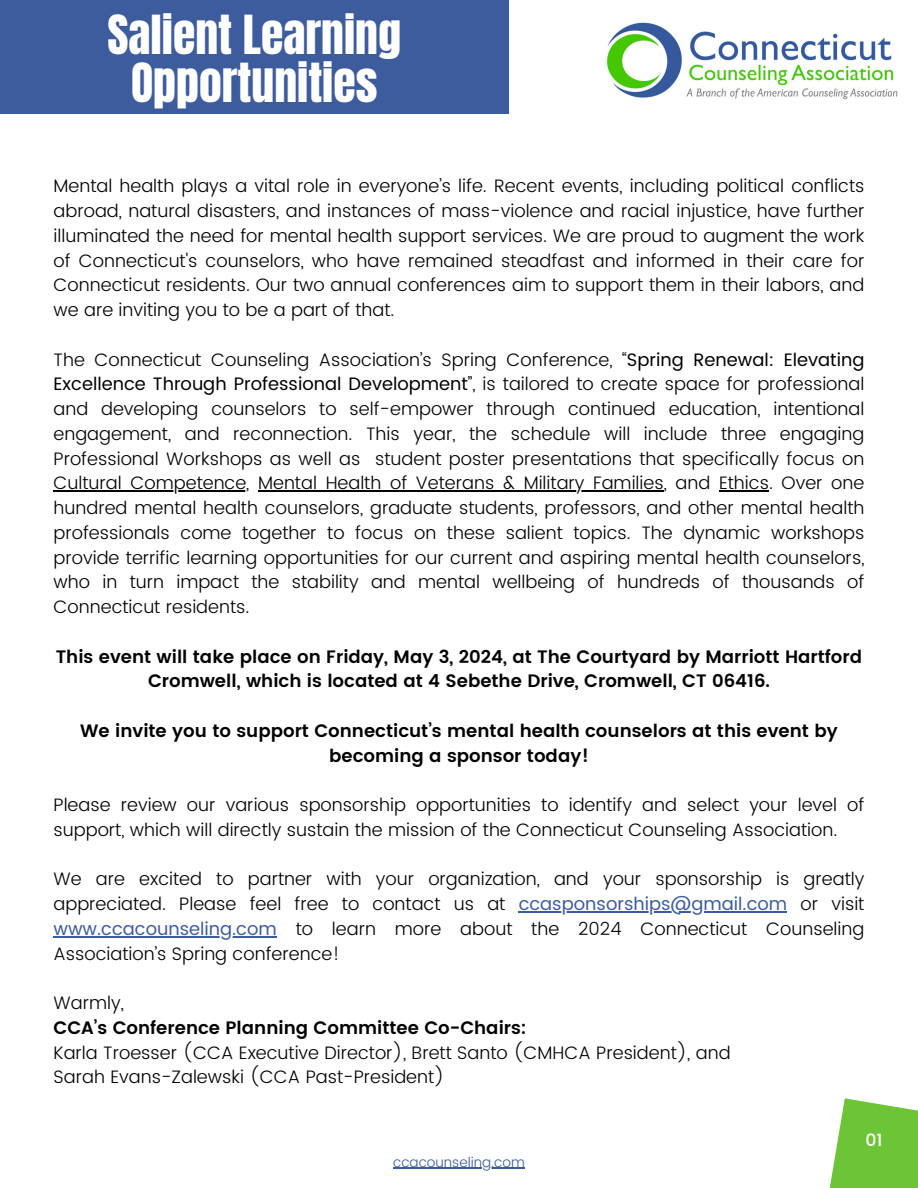
<style>
.page{position:relative;width:918px;height:1188px;background:#fff}
.page>*{position:absolute;margin:0;border:0;box-sizing:border-box;transform-origin:0 0}
.t1{font:45.75px/48.3px "Anton";color:#fff;text-align:center}
.t2{font:300 18px/24.8px "Poppins";color:#000}
.t3{font:600 18px/24.8px "Poppins";color:#000;text-align:center}
.t4{font:18px "Poppins";color:#3d5c9e}
.t5{font:500 17.25px "Poppins";color:#fff}
.t6{font:300 13.8px "Poppins";color:#3c5a98}
.s1{font-weight:400}
.s2{font-weight:300;color:#000}
.s3{font-weight:400;color:#3d5c9e}
.s4{font-weight:600}
</style>
<div class="page">
<svg style="left:829px;top:1098px;width:89px;height:90px;background:#82cc55"></svg>
<div style="left:0;top:0;width:508px;height:113px;background:#3d5c9e"></div>
<hr style="left:54px;top:491px;width:195px;height:1px;background:#000">
<hr style="left:258px;top:491px;width:406px;height:1px;background:#000">
<hr style="left:719px;top:491px;width:50px;height:1px;background:#000">
<hr style="left:519px;top:911px;width:268px;height:1px;background:#3d5c9e">
<hr style="left:54px;top:936px;width:223px;height:1px;background:#3d5c9e">
<img style="left:607px;top:22px;width:291px;height:78px">
<hr style="left:393px;top:1168px;width:132px;height:1px;background:#3c5a98">
<h3 class="t1" style="left:107px;top:11px;width:295px">Salient Learning<br>Opportunities</h3>
<h1 class="t2" style="left:54px;top:174px;width:812px;text-align:justify">Mental health plays a vital role in everyone’s life. Recent events, including political conflicts abroad, natural disasters, and instances of mass-violence and racial injustice, have further illuminated the need for mental health support services. We are proud to augment the work of Connecticut's counselors, who have remained steadfast and informed in their care for Connecticut residents. Our two annual conferences aim to support them in their labors, and we are inviting you to be a part of that.</h1>
<p class="t2" style="left:54px;top:347px;width:812px;text-align:justify">The Connecticut Counseling Association’s Spring Conference, “<span class="s1">Spring Renewal: Elevating Excellence Through Professional Development</span>”, is tailored to create space for professional and developing counselors to self-empower through continued education, intentional engagement, and reconnection. This year, the schedule will include three engaging Professional Workshops as well as student poster presentations that specifically focus on</p>
<h3 class="t2" style="left:54px;top:471px;width:197px">Cultural Competence,</h3>
<h3 class="t2" style="left:54px;top:471px;width:812px;text-align:justify;text-indent:205px">Mental Health of Veterans &amp; Military Families, and Ethics. Over one hundred mental health counselors, graduate students, professors, and other mental health professionals come together to focus on these salient topics. The dynamic workshops provide terrific learning opportunities for our current and aspiring mental health counselors, who in turn impact the stability and mental wellbeing of hundreds of thousands of Connecticut residents.</h3>
<h3 class="t3" style="left:56px;top:644px;width:808px">This event will take place on Friday, May 3, 2024, at The Courtyard by Marriott Hartford<br>Cromwell, which is located at 4 Sebethe Drive, Cromwell, CT 06416.</h3>
<h3 class="t3" style="left:80px;top:718px;width:759px">We invite you to support Connecticut’s mental health counselors at this event by becoming a sponsor today!</h3>
<h3 class="t2" style="left:54px;top:793px;width:812px">Please review our various sponsorship opportunities to identify and select your level of support, which will directly sustain the mission of the Connecticut Counseling Association.</h3>
<h3 class="t2" style="left:54px;top:867px;width:812px">We are excited to partner with your organization, and your sponsorship is greatly appreciated. Please feel free to contact us at</h3>
<h2 class="t4" style="left:519px;top:893px;width:347px">ccasponsorships@gmail.com <span class="s2">or visit</span></h2>
<h2 class="t2" style="left:54px;top:916px;width:812px"><span class="s3">www.ccacounseling.com</span> to learn more about the 2024 Connecticut Counseling<br>Association’s Spring conference!</h2>
<h2 class="t2" style="left:54px;top:991px;width:679px">Warmly,<br><span class="s4">CCA’s Conference Planning Committee Co-Chairs:<br></span>Karla Troesser (CCA Executive Director), Brett Santo (CMHCA President), and Sarah Evans-Zalewski (CCA Past-President)</h2>
<p class="t6" style="left:393px;top:1154px;width:133px">ccacounseling.com</p>
<h3 class="t5" style="left:865px;top:1130px;width:19px">01</h3>
</div>
